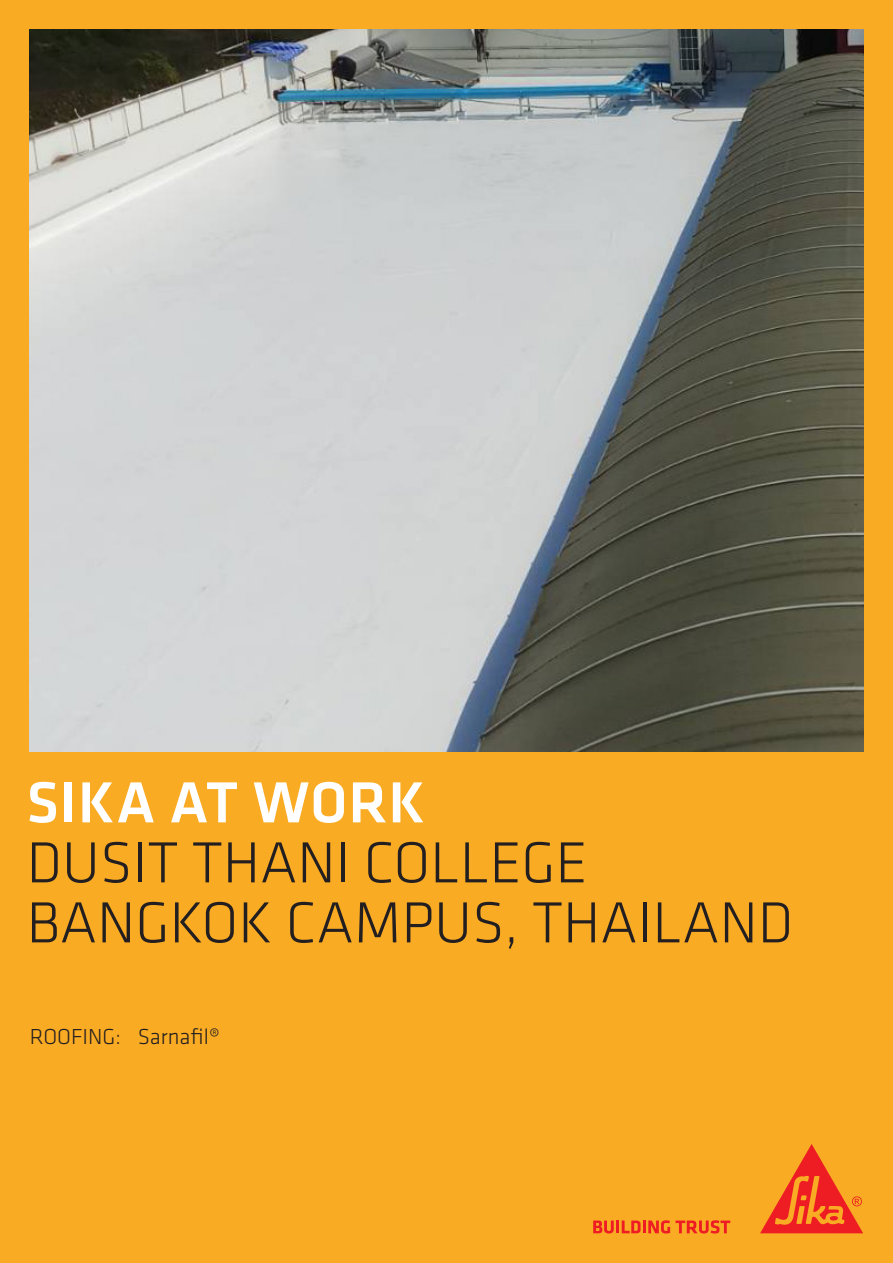
<style>
.page{position:relative;width:893px;height:1263px;background:#faab24}
.page>*{position:absolute;margin:0;border:0;box-sizing:border-box;transform-origin:0 0}
.SI_Klavika_COVER_Tit{font:300 60px/60px "Klavika";color:#231f20}
.SI_Klavika_COVER_Tit-2{font:500 60px "Klavika";letter-spacing:.015em;color:#fff}
.SI_Klavika_COVER_Sub{font:300 22.5px "Klavika";color:#231f20}
</style>
<div class="page">
<svg style="left:593px;top:1220px;width:137px;height:13px"></svg>
<svg style="left:760px;top:1144px;width:103px;height:89px"></svg>
<img style="left:30px;top:30px;width:833px;height:722px">
<p class="SI_Klavika_COVER_Tit-2" style="left:27px;top:762px;width:400px">SIKA AT WORK</p>
<p class="SI_Klavika_COVER_Tit" style="left:27px;top:832px;width:768px">DUSIT THANI COLLEGE<br>BANGKOK CAMPUS, THAILAND</p>
<p class="SI_Klavika_COVER_Sub" style="left:30px;top:1023px;width:192px">ROOFING: Sarnafil®</p>
</div>
